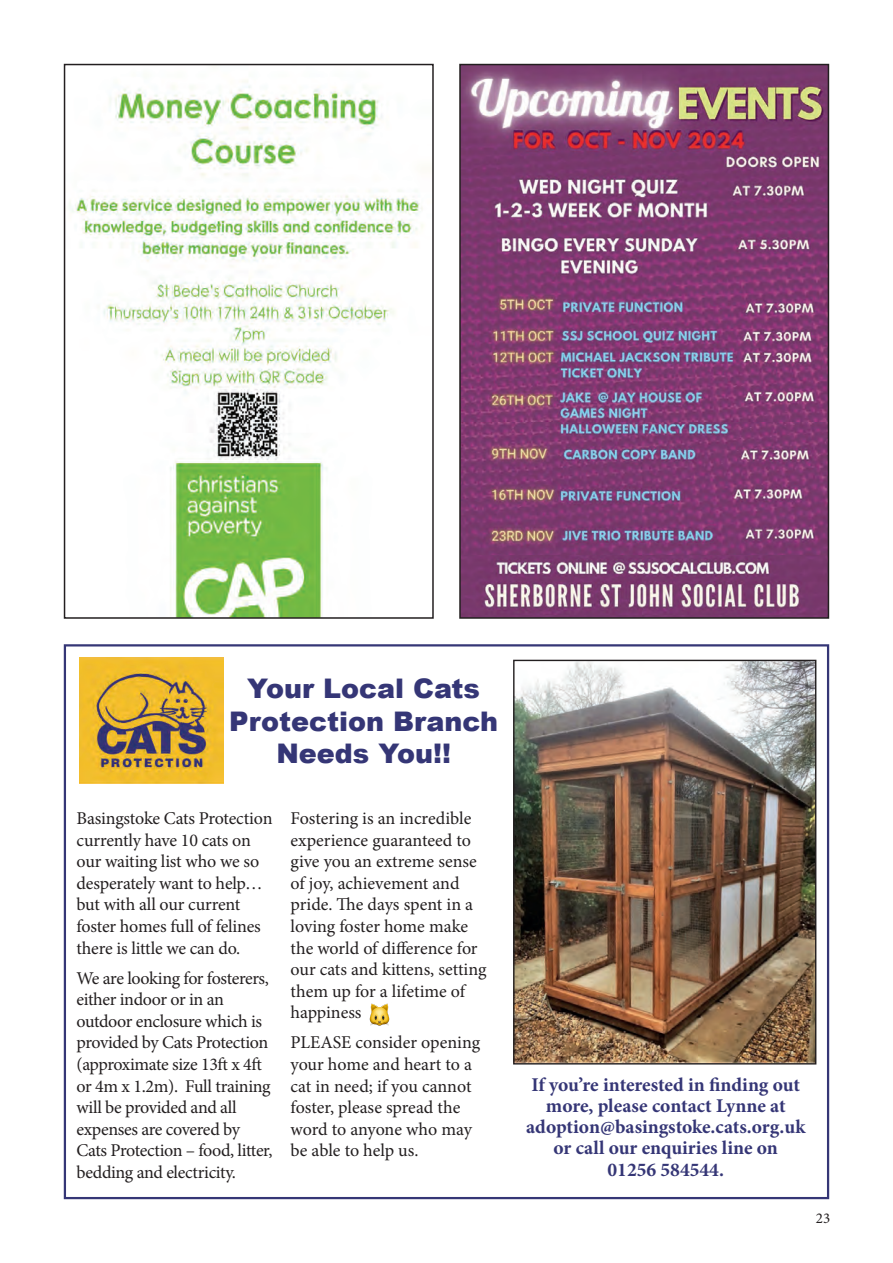
<style>
.page{position:relative;width:893px;height:1263px;background:#fff}
.page>*{position:absolute;margin:0;border:0;box-sizing:border-box;transform-origin:0 0}
.t1{font:900 27px/32.4px "Arial";color:#353676;text-align:center}
.t2{font:700 19.5px/21px "Minion Pro";color:#353676;text-align:center}
.t3{font:18px/21.6px "Minion Pro";letter-spacing:-.01em;color:#231f20}
.t4{font:15px "Minion Pro";color:#231f20}
</style>
<div class="page">
<img style="left:79px;top:657px;width:144px;height:126px">
<img style="left:515px;top:662px;width:299px;height:400px">
<div style="left:513px;top:660px;width:303px;height:404px;border:1px solid #231f20"></div>
<img style="left:462px;top:67px;width:364px;height:549px">
<div style="left:459px;top:64px;width:370px;height:555px;border:2px solid #231f20"></div>
<img style="left:461px;top:555px;width:366px;height:60px">
<img style="left:69px;top:80px;width:354px;height:536px">
<div style="left:64px;top:64px;width:370px;height:555px;border:2px solid #231f20"></div>
<p class="t1" style="left:229px;top:671px;width:270px">Your Local Cats<br>Protection Branch<br>Needs You!!</p>
<p class="t3" style="left:77px;top:807px;width:198px">Basingstoke Cats Protection currently have 10 cats on our waiting list who we so desperately want to help… but with all our current foster homes full of felines there is little we can do.</p>
<p class="t3" style="left:77px;top:967px;width:198px">We are looking for fosterers, either indoor or in an outdoor enclosure which is provided by Cats Protection (approximate size 13ft x 4ft or 4m x 1.2m). Full training will be provided and all expenses are covered by<br>Cats Protection – food, litter, bedding and electricity.</p>
<p class="t3" style="left:291px;top:807px;width:198px">Fostering is an incredible experience guaranteed to give you an extreme sense of joy, achievement and pride. The days spent in a loving foster home make the world of difference for our cats and kittens, setting them up for a lifetime of happiness</p>
<p class="t3" style="left:291px;top:1032px;width:191px">PLEASE consider opening your home and heart to a cat in need; if you cannot foster, please spread the word to anyone who may be able to help us.</p>
<p class="t2" style="left:526px;top:1074px;width:281px">If you’re interested in finding out more, please contact Lynne at adoption@basingstoke.cats.org.uk or call our enquiries line on<br>01256 584544.</p>
<p class="t4" style="left:816px;top:1208px;width:16px">23</p>
</div>
